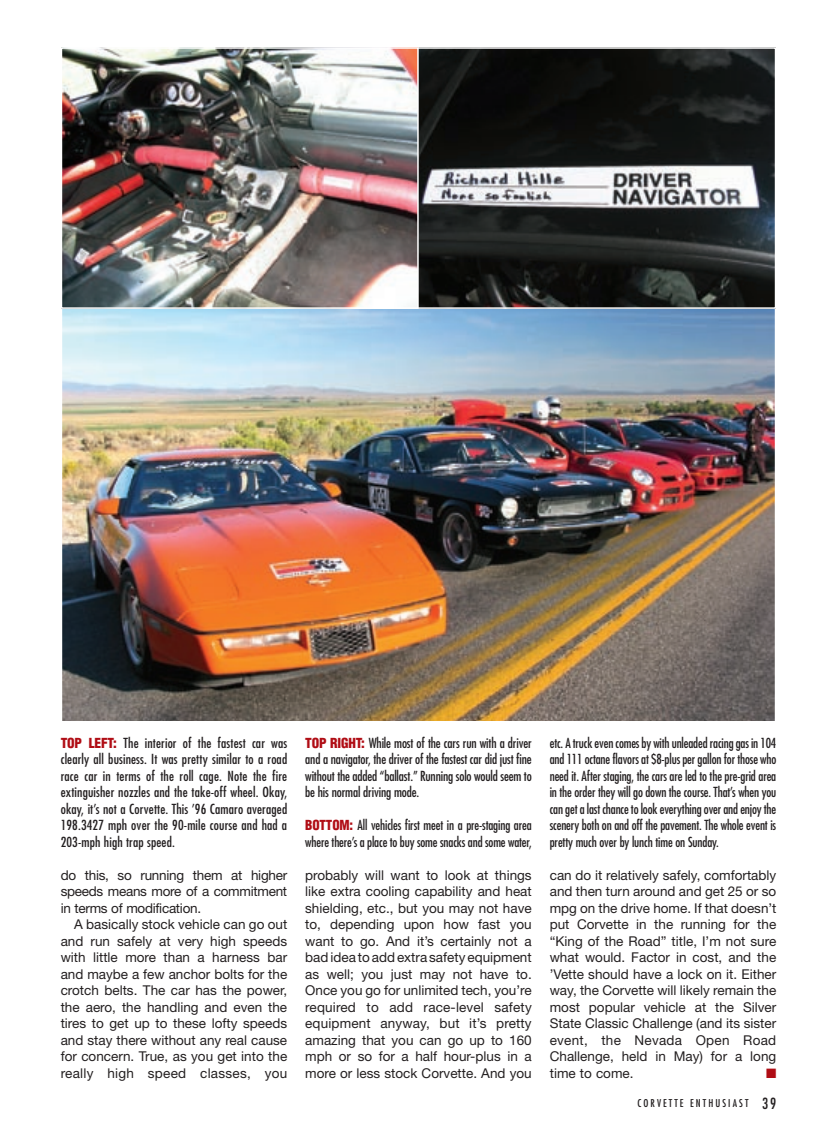
<style>
.page{position:relative;width:837px;height:1135px;background:#fff}
.page>*{position:absolute;margin:0;border:0;box-sizing:border-box;transform-origin:0 0}
.t1{font:13.5px/16.5px "Helvetica Neue";color:#231f20;text-align:justify}
.t2{font:condensed 13.5px/16.5px "Futura";letter-spacing:-.01em;color:#231f20;text-align:justify}
.t3{font:13.5px "Zapf Dingbats";color:#b00d15}
.t4{font:condensed 10.5px "Futura";letter-spacing:.2em;color:#231f20}
.s1{font-family:"Helvetica";font-weight:900;color:#b00d15}
.s2{font-size:15px}
</style>
<div class="page">
<img style="left:64px;top:309px;width:709px;height:410px">
<img style="left:419px;top:50px;width:354px;height:256px">
<div style="left:371px;top:47px;width:405px;height:262px;border:2px solid #fff"></div>
<img style="left:64px;top:50px;width:352px;height:256px">
<div style="left:61px;top:47px;width:358px;height:262px;border:2px solid #fff"></div>
<p class="t2" style="left:61px;top:733px;width:228px"><span class="s1">TOP LEFT:</span> The interior of the fastest car was clearly all business. It was pretty similar to a road race car in terms of the roll cage. Note the fire extinguisher nozzles and the take-off wheel. Okay, okay, it’s not a Corvette. This ’96 Camaro averaged 198.3427 mph over the 90-mile course and had a 203-mph high trap speed.</p>
<p class="t2" style="left:305px;top:733px;width:228px"><span class="s1">TOP RIGHT:</span> While most of the cars run with a driver and a navigator, the driver of the fastest car did just fine without the added “ballast.” Running solo would seem to be his normal driving mode.</p>
<p class="t2" style="left:305px;top:816px;width:228px"><span class="s1">BOTTOM:</span> All vehicles first meet in a pre-staging area where there’s a place to buy some snacks and some water,</p>
<p class="t2" style="left:550px;top:733px;width:228px">etc. A truck even comes by with unleaded racing gas in 104 and 111 octane flavors at $8-plus per gallon for those who need it. After staging, the cars are led to the pre-grid area in the order they will go down the course. That’s when you can get a last chance to look everything over and enjoy the scenery both on and off the pavement. The whole event is pretty much over by lunch time on Sunday.</p>
<p class="t1" style="left:61px;top:866px;width:228px">do this, so running them at higher speeds means more of a commitment in terms of modification.</p>
<p class="t1" style="left:61px;top:915px;width:228px;text-indent:14px">A basically stock vehicle can go out and run safely at very high speeds with little more than a harness bar and maybe a few anchor bolts for the crotch belts. The car has the power, the aero, the handling and even the tires to get up to these lofty speeds and stay there without any real cause for concern. True, as you get into the really high speed classes, you</p>
<p class="t1" style="left:305px;top:866px;width:228px">probably will want to look at things like extra cooling capability and heat shielding, etc., but you may not have to, depending upon how fast you want to go. And it’s certainly not a bad idea to add extra safety equipment as well; you just may not have to.<br>Once you go for unlimited tech, you’re required to add race-level safety equipment anyway, but it’s pretty amazing that you can go up to 160 mph or so for a half hour-plus in a more or less stock Corvette. And you</p>
<p class="t1" style="left:550px;top:866px;width:228px">can do it relatively safely, comfortably and then turn around and get 25 or so mpg on the drive home. If that doesn’t put Corvette in the running for the “King of the Road” title, I’m not sure what would. Factor in cost, and the ’Vette should have a lock on it. Either way, the Corvette will likely remain the most popular vehicle at the Silver State Classic Challenge (and its sister event, the Nevada Open Road Challenge, held in May) for a long time to come.</p>
<p class="t3" style="left:766px;top:1066px;width:12px">■</p>
<p class="t4" style="left:637px;top:1096px;width:140px">COR VETTE enthusiast <span class="s2">39</span></p>
</div>
